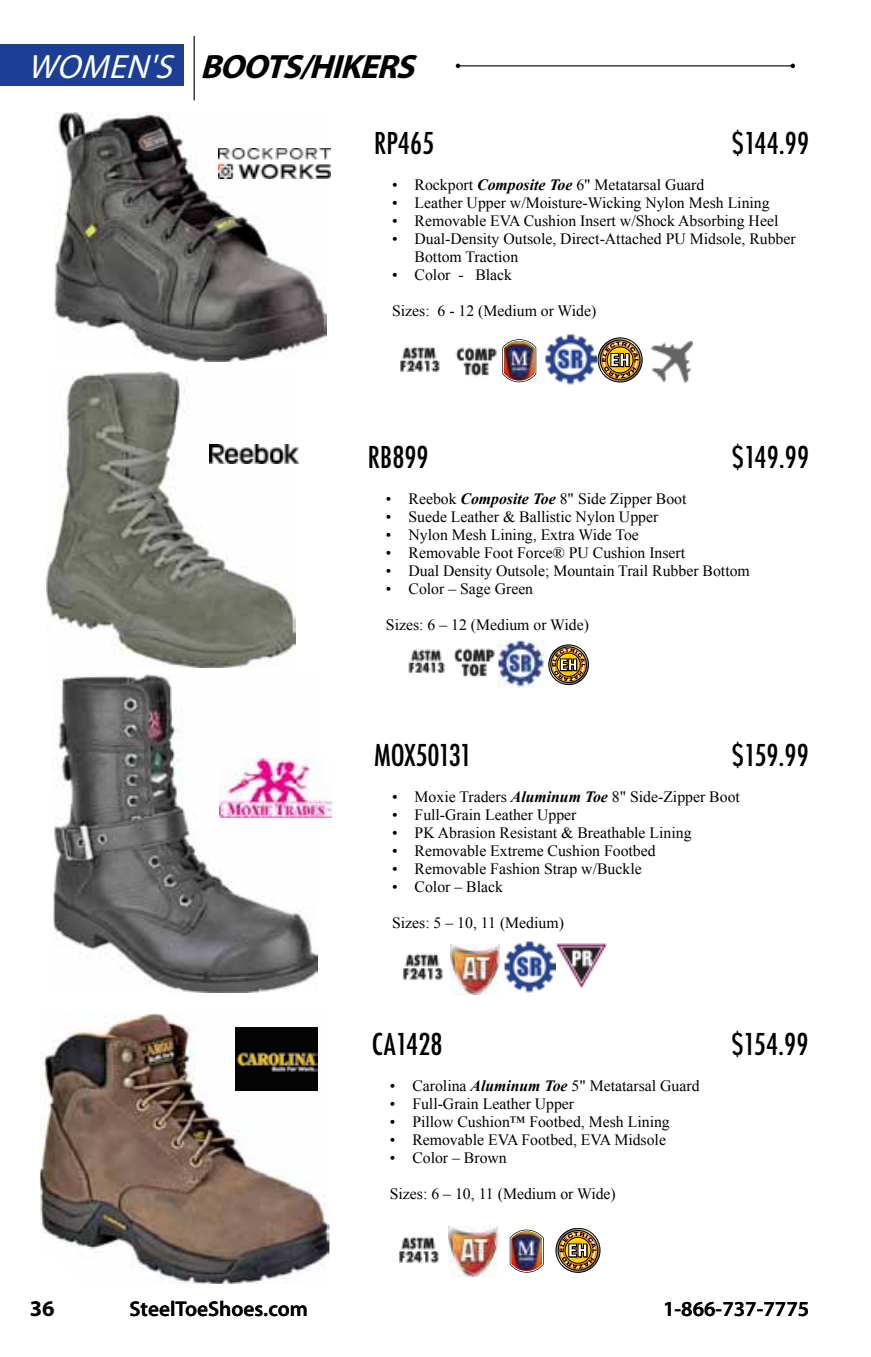
<style>
.page{position:relative;width:871px;height:1357px;background:#fff}
.page>*{position:absolute;margin:0;border:0;box-sizing:border-box;transform-origin:0 0}
.t1{font:italic 700 33.75px "Myriad Pro";color:#000}
.t2{font:500 condensed 29.25px "Futura";color:#000}
.t3{font:700 22.5px "Myriad Pro";color:#000}
.t4{font:600 21.38px "Myriad Pro";color:#000}
.t5{font:15.75px/18px "Times New Roman";color:#000}
.s1{font-weight:400;color:#fff}
.s2{font-weight:700;font-style:italic}
</style>
<div class="page">
<div style="left:0;top:44px;width:183px;height:42px;background:#1c3e94"></div>
<hr style="left:458px;top:65px;width:335px;height:1px;background:#000">
<svg style="left:456px;top:64px;width:4px;height:4px"></svg>
<svg style="left:790px;top:64px;width:5px;height:4px"></svg>
<hr style="left:194px;top:36px;width:1px;height:64px;background:#000">
<img style="left:40px;top:1014px;width:289px;height:270px">
<svg style="left:556px;top:1228px;width:44px;height:44px"></svg>
<div style="left:556px;top:1228px;width:44px;height:44px;border:1px solid #000;border-radius:50%"></div>
<div style="left:558px;top:1230px;width:40px;height:40px;border:1px solid #000;border-radius:50%"></div>
<svg style="left:559px;top:1232px;width:37px;height:37px"></svg>
<img style="left:399px;top:1236px;width:40px;height:27px">
<svg style="left:510px;top:1229px;width:33px;height:43px"></svg>
<img style="left:503px;top:941px;width:52px;height:52px">
<img style="left:403px;top:953px;width:48px;height:27px">
<img style="left:54px;top:112px;width:272px;height:250px">
<img style="left:652px;top:341px;width:41px;height:41px">
<svg style="left:598px;top:338px;width:44px;height:44px"></svg>
<div style="left:598px;top:338px;width:44px;height:44px;border:1px solid #000;border-radius:50%"></div>
<div style="left:600px;top:340px;width:40px;height:40px;border:1px solid #000;border-radius:50%"></div>
<svg style="left:602px;top:341px;width:36px;height:37px"></svg>
<img style="left:544px;top:334px;width:52px;height:51px">
<img style="left:400px;top:346px;width:40px;height:27px">
<img style="left:455px;top:347px;width:42px;height:30px">
<svg style="left:502px;top:339px;width:34px;height:43px"></svg>
<img style="left:218px;top:148px;width:112px;height:30px">
<img style="left:449px;top:1226px;width:48px;height:50px">
<img style="left:451px;top:944px;width:48px;height:50px">
<img style="left:235px;top:1027px;width:83px;height:64px">
<img style="left:54px;top:674px;width:264px;height:318px">
<img style="left:556px;top:944px;width:50px;height:44px">
<img style="left:220px;top:758px;width:112px;height:59px">
<img style="left:408px;top:649px;width:37px;height:24px">
<img style="left:497px;top:640px;width:46px;height:48px">
<img style="left:47px;top:371px;width:248px;height:297px">
<svg style="left:549px;top:645px;width:39px;height:39px"></svg>
<div style="left:548px;top:645px;width:41px;height:40px;border:1px solid #000;border-radius:50%"></div>
<div style="left:550px;top:647px;width:37px;height:36px;border:1px solid #000;border-radius:50%"></div>
<svg style="left:552px;top:648px;width:33px;height:33px"></svg>
<img style="left:453px;top:648px;width:42px;height:30px">
<img style="left:209px;top:444px;width:90px;height:19px">
<h1 class="t1" style="left:27px;top:45px;width:399px"><span class="s1">WO MEN'S</span> BOOTS/H IKERS</h1>
<h2 class="t2" style="left:374px;top:124px;width:62px">RP465</h2>
<h2 class="t2" style="left:732px;top:124px;width:79px">$144.99</h2>
<p class="t5" style="left:392px;top:175px;width:314px">• Rockport <span class="s2">Composite Toe</span> 6" Metatarsal Guard</p>
<p class="t5" style="left:392px;top:193px;width:379px">• Leather Upper w/Moisture-Wicking Nylon Mesh Lining</p>
<p class="t5" style="left:392px;top:211px;width:388px">• Removable EVA Cushion Insert w/Shock Absorbing Heel</p>
<p class="t5" style="left:414px;top:229px;width:383px;text-indent:-23px">• Dual-Density Outsole, Direct-Attached PU Midsole, Rubber<br>Bottom Traction</p>
<p class="t5" style="left:392px;top:265px;width:122px">• Color - Black</p>
<p class="t5" style="left:392px;top:301px;width:206px">Sizes: 6 - 12 (Medium or Wide)</p>
<h2 class="t2" style="left:368px;top:438px;width:62px">RB899</h2>
<h2 class="t2" style="left:732px;top:438px;width:79px">$149.99</h2>
<p class="t5" style="left:386px;top:489px;width:302px">• Reebok <span class="s2">Composite Toe</span> 8" Side Zipper Boot</p>
<p class="t5" style="left:386px;top:507px;width:274px">• Suede Leather &amp; Ballistic Nylon Upper</p>
<p class="t5" style="left:386px;top:525px;width:254px">• Nylon Mesh Lining, Extra Wide Toe</p>
<p class="t5" style="left:386px;top:543px;width:301px">• Removable Foot Force® PU Cushion Insert</p>
<p class="t5" style="left:386px;top:561px;width:365px">• Dual Density Outsole; Mountain Trail Rubber Bottom</p>
<p class="t5" style="left:386px;top:579px;width:149px">• Color – Sage Green</p>
<p class="t5" style="left:386px;top:615px;width:204px">Sizes: 6 – 12 (Medium or Wide)</p>
<h2 class="t2" style="left:374px;top:736px;width:99px">MOX50131</h2>
<h2 class="t2" style="left:732px;top:736px;width:78px">$159.99</h2>
<p class="t5" style="left:392px;top:787px;width:349px">• Moxie Traders <span class="s2">Aluminum Toe</span> 8" Side-Zipper Boot</p>
<p class="t5" style="left:392px;top:805px;width:186px">• Full-Grain Leather Upper</p>
<p class="t5" style="left:392px;top:823px;width:301px">• PK Abrasion Resistant &amp; Breathable Lining</p>
<p class="t5" style="left:392px;top:841px;width:265px">• Removable Extreme Cushion Footbed</p>
<p class="t5" style="left:392px;top:859px;width:251px">• Removable Fashion Strap w/Buckle</p>
<p class="t5" style="left:392px;top:877px;width:112px">• Color – Black</p>
<p class="t5" style="left:392px;top:913px;width:173px">Sizes: 5 – 10, 11 (Medium)</p>
<h3 class="t3" style="left:30px;top:1294px;width:26px">36</h3>
<h2 class="t2" style="left:372px;top:1025px;width:72px">CA1428</h2>
<h2 class="t2" style="left:731px;top:1025px;width:78px">$154.99</h2>
<p class="t5" style="left:390px;top:1076px;width:311px">• Carolina <span class="s2">Aluminum Toe</span> 5" Metatarsal Guard</p>
<p class="t5" style="left:390px;top:1094px;width:186px">• Full-Grain Leather Upper</p>
<p class="t5" style="left:390px;top:1112px;width:281px">• Pillow Cushion™ Footbed, Mesh Lining</p>
<p class="t5" style="left:390px;top:1130px;width:278px">• Removable EVA Footbed, EVA Midsole</p>
<p class="t5" style="left:390px;top:1148px;width:119px">• Color – Brown</p>
<p class="t5" style="left:390px;top:1184px;width:227px">Sizes: 6 – 10, 11 (Medium or Wide)</p>
<h3 class="t4" style="left:130px;top:1295px;width:180px">SteelToeShoes.com</h3>
<h3 class="t4" style="left:663px;top:1295px;width:148px">1-866-737-7775</h3>
</div>
